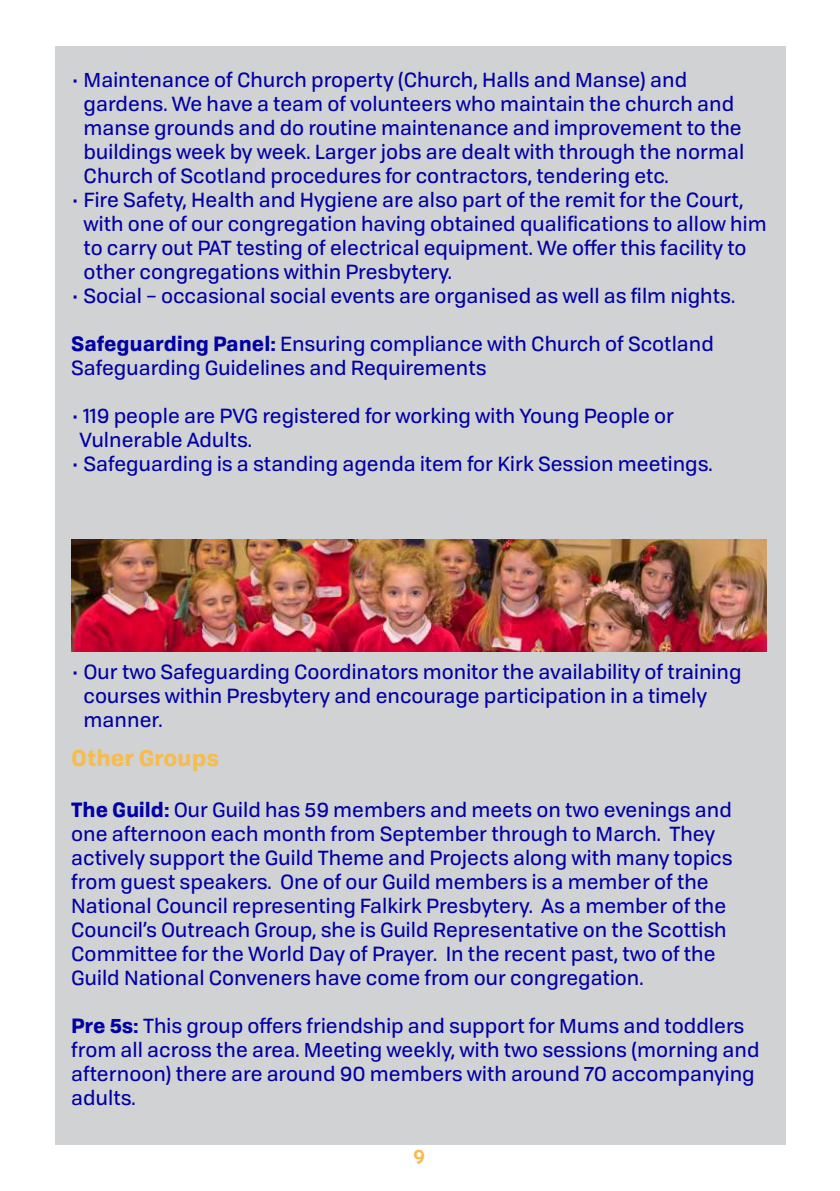
<style>
.page{position:relative;width:840px;height:1191px;background:#fff}
.page>*{position:absolute;margin:0;border:0;box-sizing:border-box;transform-origin:0 0}
.t1{font:700 22px "Tofino";color:#f5bc50}
.t2{font:20px/24px "Tofino";color:#0000a4}
.t3{font:700 20px "Edmondsans";color:#f6bb4c}
.s1{font-weight:700}
</style>
<div class="page">
<div style="left:55px;top:46px;width:729px;height:1098px;background:#d1d2d4"></div>
<img style="left:71px;top:539px;width:694px;height:112px">
<p class="t2" style="left:84px;top:67px;width:661px;text-indent:-12px">• Maintenance of Church property (Church, Halls and Manse) and gardens. We have a team of volunteers who maintain the church and manse grounds and do routine maintenance and improvement to the buildings week by week. Larger jobs are dealt with through the normal Church of Scotland procedures for contractors, tendering etc.</p>
<p class="t2" style="left:84px;top:187px;width:684px;text-indent:-12px">• Fire Safety, Health and Hygiene are also part of the remit for the Court, with one of our congregation having obtained qualifications to allow him to carry out PAT testing of electrical equipment. We offer this facility to other congregations within Presbytery.</p>
<p class="t2" style="left:71px;top:283px;width:665px">• Social – occasional social events are organised as well as film nights.</p>
<p class="t2" style="left:71px;top:331px;width:644px"><span class="s1">Safeguarding Panel:</span> Ensuring compliance with Church of Scotland<br>Safeguarding Guidelines and Requirements</p>
<p class="t2" style="left:79px;top:403px;width:596px;text-indent:-8px">• 119 people are PVG registered for working with Young People or<br>Vulnerable Adults.</p>
<p class="t2" style="left:71px;top:451px;width:642px">• Safeguarding is a standing agenda item for Kirk Session meetings.</p>
<p class="t2" style="left:84px;top:658px;width:659px;text-indent:-12px">• Our two Safeguarding Coordinators monitor the availability of training courses within Presbytery and encourage participation in a timely manner.</p>
<p class="t1" style="left:71px;top:740px;width:149px">Other Groups</p>
<p class="t2" style="left:71px;top:796px;width:662px"><span class="s1">The Guild:</span> Our Guild has 59 members and meets on two evenings and one afternoon each month from September through to March. They actively support the Guild Theme and Projects along with many topics from guest speakers. One of our Guild members is a member of the National Council representing Falkirk Presbytery. As a member of the Council’s Outreach Group, she is Guild Representative on the Scottish Committee for the World Day of Prayer. In the recent past, two of the Guild National Conveners have come from our congregation.</p>
<p class="t2" style="left:71px;top:1012px;width:689px"><span class="s1">Pre 5s:</span> This group offers friendship and support for Mums and toddlers from all across the area. Meeting weekly, with two sessions (morning and afternoon) there are around 90 members with around 70 accompanying adults.</p>
<p class="t3" style="left:413px;top:1145px;width:14px">9</p>
</div>
